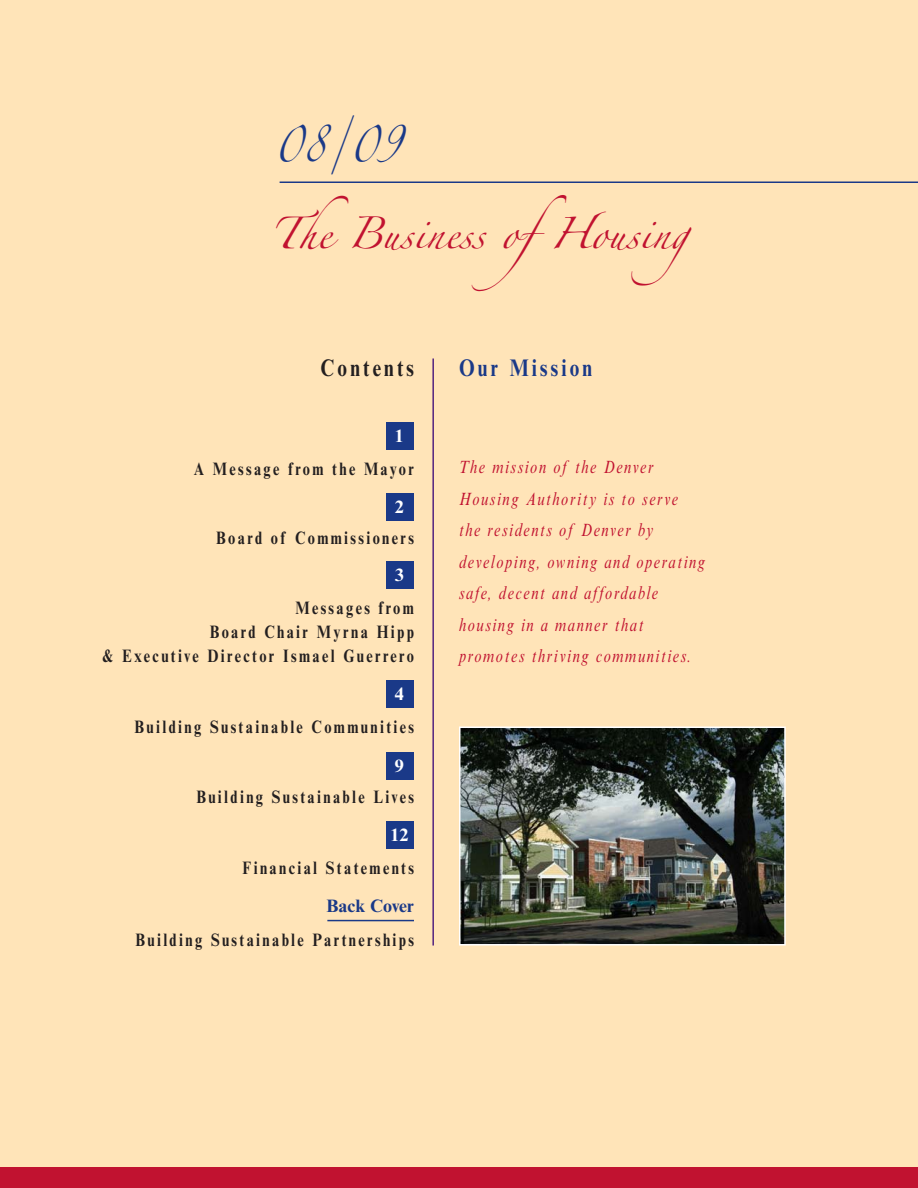
<style>
.page{position:relative;width:918px;height:1188px;background:#ffe4b8}
.page>*{position:absolute;margin:0;border:0;box-sizing:border-box;transform-origin:0 0}
.t1{font:33px "Zapfino";color:#1a3988;scale:.8 1}
.t2{font:28.5px "Zapfino";color:#c11230}
.t3{font:700 24px "Times New Roman MT Std";letter-spacing:.165em;color:#1a3988;scale:.8 1}
.t4{font:700 24px "Times New Roman MT Std";letter-spacing:.165em;color:#231f20;scale:.8 1}
.t5{font:700 18px/24px "Times New Roman MT Std";letter-spacing:.165em;color:#231f20;text-align:right;scale:.8 1}
.t6{font:italic 18px/31.5px "Times New Roman MT Std";letter-spacing:.11em;color:#c11230;scale:.8 1}
.t7{font:700 18px "Times New Roman MT Std";color:#1a3988}
.t8{font:700 18px "Times New Roman MT Std";color:#fff}
</style>
<div class="page">
<div style="left:386px;top:422px;width:28px;height:28px;background:#1a3988"></div>
<div style="left:386px;top:493px;width:28px;height:28px;background:#1a3988"></div>
<div style="left:386px;top:561px;width:28px;height:28px;background:#1a3988"></div>
<div style="left:386px;top:680px;width:28px;height:28px;background:#1a3988"></div>
<div style="left:386px;top:752px;width:28px;height:28px;background:#1a3988"></div>
<div style="left:386px;top:821px;width:28px;height:28px;background:#1a3988"></div>
<div style="left:0;top:1168px;width:918px;height:20px;background:#c11230"></div>
<hr style="left:280px;top:182px;width:638px;height:1px;background:#1a3988">
<img style="left:462px;top:729px;width:321px;height:214px">
<div style="left:459px;top:726px;width:327px;height:220px;border:2px solid #fff"></div>
<hr style="left:432px;top:358px;width:2px;height:588px;background:#53237f">
<hr style="left:327px;top:920px;width:87px;height:1px;background:#1a3988">
<h1 class="t1" style="left:274px;top:130px;width:160px">08/09</h1>
<h2 class="t2" style="left:270px;top:221px;width:462px">The Business ofHousing</h2>
<h3 class="t4" style="left:321px;top:359px;width:118px">Contents</h3>
<p class="t8" style="left:395px;top:429px;width:10px">1</p>
<p class="t5" style="left:194px;top:459px;width:277px">A Message from the Mayor</p>
<p class="t8" style="left:395px;top:500px;width:10px">2</p>
<p class="t5" style="left:216px;top:528px;width:249px">Board of Commissioners</p>
<p class="t8" style="left:395px;top:568px;width:10px">3</p>
<p class="t5" style="left:102px;top:598px;width:391px">Messages from<br>Board Chair Myrna Hipp<br>&amp; Executive Director Ismael Guerrero</p>
<p class="t8" style="left:395px;top:687px;width:10px">4</p>
<p class="t5" style="left:135px;top:717px;width:351px">Building Sustainable Communities</p>
<p class="t8" style="left:395px;top:759px;width:10px">9</p>
<p class="t5" style="left:196px;top:787px;width:274px">Building Sustainable Lives</p>
<p class="t8" style="left:390px;top:828px;width:19px">12</p>
<p class="t5" style="left:243px;top:858px;width:216px">Financial Statements</p>
<p class="t7" style="left:326px;top:899px;width:89px">Back Cover</p>
<p class="t5" style="left:136px;top:930px;width:350px">Building Sustainable Partnerships</p>
<h3 class="t3" style="left:459px;top:359px;width:168px">Our Mission</h3>
<p class="t6" style="left:459px;top:453px;width:309px">The mission of the Denver<br>Housing Authority is to serve<br>the residents of Denver by developing, owning and operating safe, decent and affordable housing in a manner that promotes thriving communities.</p>
</div>
